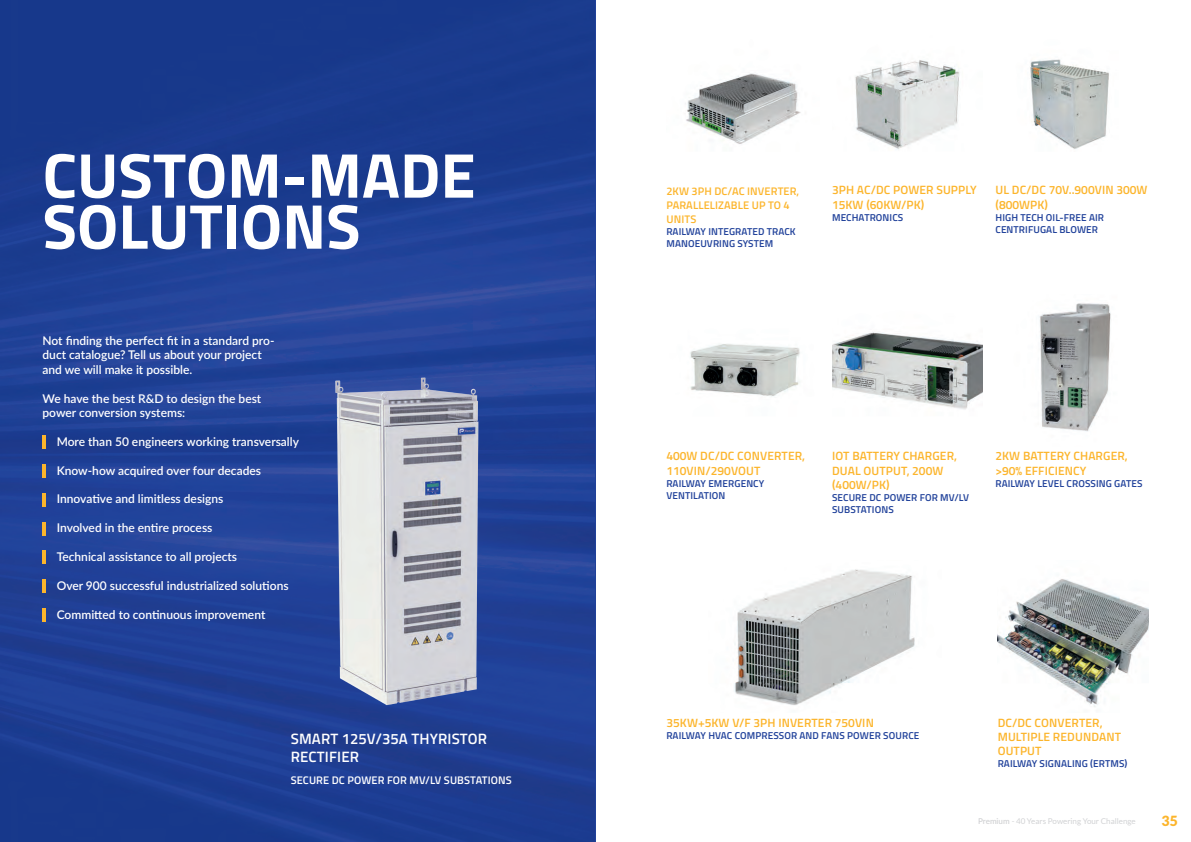
<style>
.page{position:relative;width:1191px;height:842px;background:#fff}
.page>*{position:absolute;margin:0;border:0;box-sizing:border-box;transform-origin:0 0}
.t1{font:700 63.4px/51px "Titillium Web";color:#fff}
.t2{font:600 15px/18px "Titillium Web";letter-spacing:.01em;color:#fff}
.t3{font:900 14px "Lato";color:#fcb52c}
.t4{font:600 12px/14.4px "Lato";color:#fff}
.t5{font:600 12px/14.4px "Titillium Web";letter-spacing:.01em;color:#fcb52c}
.t6{font:600 11px/13.2px "Titillium Web";letter-spacing:.01em;color:#fcb52c}
.t7{font:600 11px "Titillium Web";letter-spacing:.01em;color:#fff}
.t8{font:600 10px/12px "Titillium Web";letter-spacing:.01em;color:#20419a}
.t9{font:8px "Lato";color:#d1d2d4}
.s1{font-weight:600}
</style>
<div class="page">
<svg style="left:0;top:0;width:596px;height:842px;background:#1e3e93"></svg>
<img style="left:332px;top:373px;width:151px;height:337px">
<img style="left:855px;top:60px;width:105px;height:90px">
<img style="left:997px;top:579px;width:151px;height:128px">
<img style="left:832px;top:332px;width:150px;height:78px">
<img style="left:685px;top:73px;width:116px;height:71px">
<img style="left:734px;top:569px;width:181px;height:136px">
<img style="left:690px;top:344px;width:110px;height:53px">
<img style="left:1030px;top:59px;width:79px;height:90px">
<img style="left:1039px;top:303px;width:72px;height:129px">
<hr style="left:43px;top:464px;width:3px;height:14px;background:#fcb52c">
<svg style="left:43px;top:523px;width:3px;height:13px"></svg>
<svg style="left:43px;top:579px;width:3px;height:13px"></svg>
<svg style="left:43px;top:608px;width:3px;height:13px"></svg>
<hr style="left:43px;top:435px;width:3px;height:14px;background:#fcb52c">
<svg style="left:43px;top:494px;width:3px;height:13px"></svg>
<svg style="left:43px;top:550px;width:3px;height:13px"></svg>
<h1 class="t1" style="left:43px;top:147px;width:434px">CUSTOM-MADE<br>SOLUTIONS</h1>
<p class="t4" style="left:43px;top:333px;width:233px">Not finding the perfect fit in a standard pro&shy;duct catalogue? Tell us about your project and we will make it possible.</p>
<p class="t4" style="left:43px;top:390px;width:220px">We have the best R&amp;D to design the best power conversion systems:</p>
<p class="t4" style="left:57px;top:434px;width:244px">More than 50 engineers working transversally</p>
<p class="t4" style="left:57px;top:462px;width:206px">Know-how acquired over four decades</p>
<p class="t4" style="left:57px;top:491px;width:168px">Innovative and limitless designs</p>
<p class="t4" style="left:57px;top:520px;width:157px">Involved in the entire process</p>
<p class="t4" style="left:57px;top:549px;width:182px">Technical assistance to all projects</p>
<p class="t4" style="left:57px;top:578px;width:233px">Over 900 successful industrialized solutions</p>
<p class="t4" style="left:57px;top:606px;width:210px">Committed to continuous improvement</p>
<p class="t2" style="left:291px;top:729px;width:198px">SMART 125V/35A THYRISTOR<br>RECTIFIER</p>
<p class="t7" style="left:291px;top:772px;width:223px">SECURE DC POWER FOR MV/LV SUBSTATIONS</p>
<p class="t6" style="left:666px;top:184px;width:134px">2KW 3PH DC/AC INVERTER,<br>PARALLELIZABLE UP TO 4</p>
<p class="t6" style="left:666px;top:212px;width:31px">UNITS</p>
<p class="t8" style="left:666px;top:225px;width:131px">RAILWAY INTEGRATED TRACK<br>MANOEUVRING SYSTEM</p>
<p class="t5" style="left:832px;top:182px;width:146px">3PH AC/DC POWER SUPPLY<br>15KW (60KW/PK)</p>
<p class="t8" style="left:832px;top:211px;width:73px">MECHATRONICS</p>
<p class="t5" style="left:995px;top:182px;width:153px">UL DC/DC 70V..900VIN 300W (800WPK)</p>
<p class="t8" style="left:995px;top:211px;width:110px">HIGH TECH OIL-FREE AIR<br>CENTRIFUGAL BLOWER</p>
<p class="t5" style="left:666px;top:448px;width:140px">400W DC/DC CONVERTER,<br>110VIN/290VOUT</p>
<p class="t8" style="left:666px;top:477px;width:99px">RAILWAY EMERGENCY<br>VENTILATION</p>
<p class="t5" style="left:832px;top:448px;width:127px">IOT BATTERY CHARGER,<br>DUAL OUTPUT, 200W (400W/PK)</p>
<p class="t8" style="left:832px;top:491px;width:138px">SECURE DC POWER FOR MV/LV<br>SUBSTATIONS</p>
<p class="t5" style="left:995px;top:448px;width:134px">2KW BATTERY CHARGER, &gt;90% EFFICIENCY</p>
<p class="t8" style="left:995px;top:477px;width:149px">RAILWAY LEVEL CROSSING GATES</p>
<p class="t5" style="left:666px;top:714px;width:209px">35KW+5KW V/F 3PH INVERTER 750VIN</p>
<p class="t8" style="left:666px;top:728px;width:254px">RAILWAY HVAC COMPRESSOR AND FANS POWER SOURCE</p>
<p class="t5" style="left:997px;top:714px;width:125px">DC/DC CONVERTER,<br>MULTIPLE REDUNDANT<br>OUTPUT</p>
<p class="t8" style="left:997px;top:757px;width:131px">RAILWAY SIGNALING (ERTMS)</p>
<p class="t9" style="left:978px;top:816px;width:159px"><span class="s1">Premium</span> - 40 Years Powering Your Challenge</p>
<p class="t3" style="left:1161px;top:813px;width:18px">35</p>
</div>
